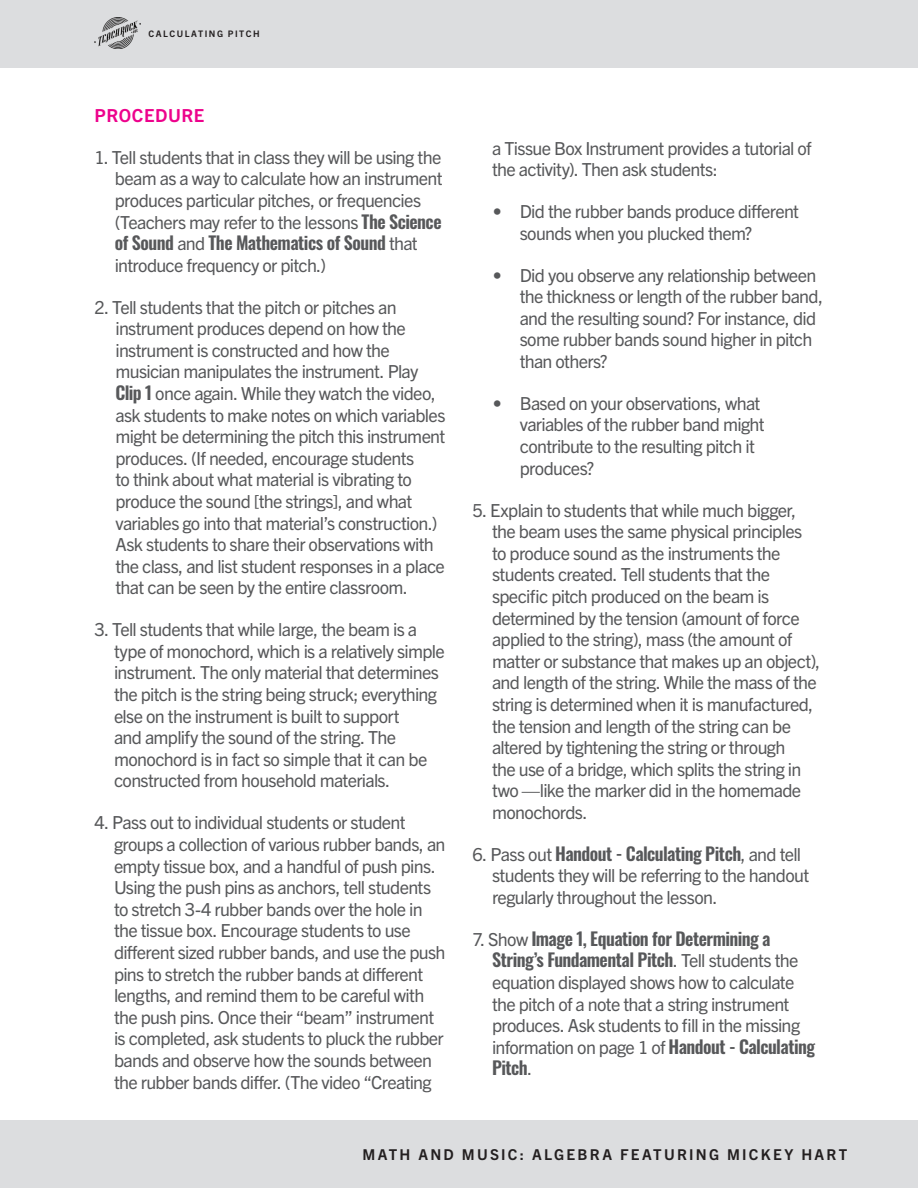
<style>
.page{position:relative;width:918px;height:1188px;background:#fff}
.page>*{position:absolute;margin:0;border:0;box-sizing:border-box;transform-origin:0 0}
.HANGING_NUMBERS{font:18px/21.6px "Trade Gothic Next LT Pro";letter-spacing:-.04em;color:#57585a}
.IMAGE__HANDOUT__CLIP{font:18px/21.6px "Trade Gothic Next LT Pro";letter-spacing:-.04em;color:#57585a}
.PINK_SECTION_HEADER{font:700 18px "Trade Gothic Next LT Pro";letter-spacing:.03em;color:#ed028c}
.t1{font:700 15px "Trade Gothic Next LT Pro";letter-spacing:.15em;color:#231f20}
.t2{font:700 9px "Trade Gothic Next LT Pro";letter-spacing:.165em;color:#231f20}
.s1{font-family:"Oswald";font-weight:600}
</style>
<div class="page">
<div style="left:0;top:0;width:918px;height:68px;background:#dcdddf"></div>
<img style="left:94px;top:18px;width:46px;height:30px">
<div style="left:0;top:1120px;width:918px;height:68px;background:#dcdddf"></div>
<p class="t2" style="left:148px;top:28px;width:113px">CALCULATING PITCH</p>
<p class="PINK_SECTION_HEADER" style="left:94px;top:103px;width:111px">PROCEDURE</p>
<p class="IMAGE__HANDOUT__CLIP" style="left:115px;top:145px;width:329px;text-indent:-20px">1. Tell students that in class they will be using the beam as a way to calculate how an instrument produces particular pitches, or frequencies (Teachers may refer to the lessons <span class="s1">The Science of Sound</span> and <span class="s1">The Mathematics of Sound</span> that introduce frequency or pitch.)</p>
<p class="HANGING_NUMBERS" style="left:116px;top:295px;width:331px;text-indent:-21px">2. Tell students that the pitch or pitches an instrument produces depend on how the instrument is constructed and how the musician manipulates the instrument. Play <span class="s1">Clip 1</span> once again. While they watch the video, ask students to make notes on which variables might be determining the pitch this instrument produces. (If needed, encourage students<br>to think about what material is vibrating to produce the sound [the strings], and what variables go into that material’s construction.)<br>Ask students to share their observations with the class, and list student responses in a place that can be seen by the entire classroom.</p>
<p class="HANGING_NUMBERS" style="left:114px;top:618px;width:332px;text-indent:-20px">3. Tell students that while large, the beam is a type of monochord, which is a relatively simple instrument. The only material that determines the pitch is the string being struck; everything else on the instrument is built to support<br>and amplify the sound of the string. The monochord is in fact so simple that it can be constructed from household materials.</p>
<p class="HANGING_NUMBERS" style="left:114px;top:811px;width:333px;text-indent:-20px">4. Pass out to individual students or student groups a collection of various rubber bands, an empty tissue box, and a handful of push pins.<br>Using the push pins as anchors, tell students to stretch 3-4 rubber bands over the hole in the tissue box. Encourage students to use different sized rubber bands, and use the push pins to stretch the rubber bands at different lengths, and remind them to be careful with the push pins. Once their “beam” instrument is completed, ask students to pluck the rubber bands and observe how the sounds between the rubber bands differ. (The video “Creating</p>
<p class="HANGING_NUMBERS" style="left:492px;top:136px;width:321px">a Tissue Box Instrument provides a tutorial of the activity). Then ask students:</p>
<p class="HANGING_NUMBERS" style="left:520px;top:200px;width:281px;text-indent:-27px">• Did the rubber bands produce different sounds when you plucked them?</p>
<p class="HANGING_NUMBERS" style="left:520px;top:263px;width:305px;text-indent:-27px">• Did you observe any relationship between the thickness or length of the rubber band, and the resulting sound? For instance, did some rubber bands sound higher in pitch than others?</p>
<p class="HANGING_NUMBERS" style="left:520px;top:391px;width:247px;text-indent:-27px">• Based on your observations, what variables of the rubber band might contribute to the resulting pitch it produces?</p>
<p class="HANGING_NUMBERS" style="left:492px;top:498px;width:330px;text-indent:-20px">5. Explain to students that while much bigger, the beam uses the same physical principles to produce sound as the instruments the students created. Tell students that the specific pitch produced on the beam is determined by the tension (amount of force applied to the string), mass (the amount of matter or substance that makes up an object), and length of the string. While the mass of the string is determined when it is manufactured, the tension and length of the string can be altered by tightening the string or through<br>the use of a bridge, which splits the string in two —like the marker did in the homemade monochords.</p>
<p class="HANGING_NUMBERS" style="left:492px;top:842px;width:319px;text-indent:-20px">6. Pass out <span class="s1">Handout - Calculating Pitch</span>, and tell students they will be referring to the handout regularly throughout the lesson.</p>
<p class="HANGING_NUMBERS" style="left:492px;top:927px;width:325px;text-indent:-20px">7. Show <span class="s1">Image 1, Equation for Determining a String’s Fundamental Pitch</span>. Tell students the equation displayed shows how to calculate the pitch of a note that a string instrument produces. Ask students to fill in the missing information on page 1 of <span class="s1">Handout - Calculating Pitch</span>.</p>
<p class="t1" style="left:363px;top:1144px;width:486px">MATH AND MUSIC: ALGEBRA FEATURING MICKEY HART</p>
</div>
